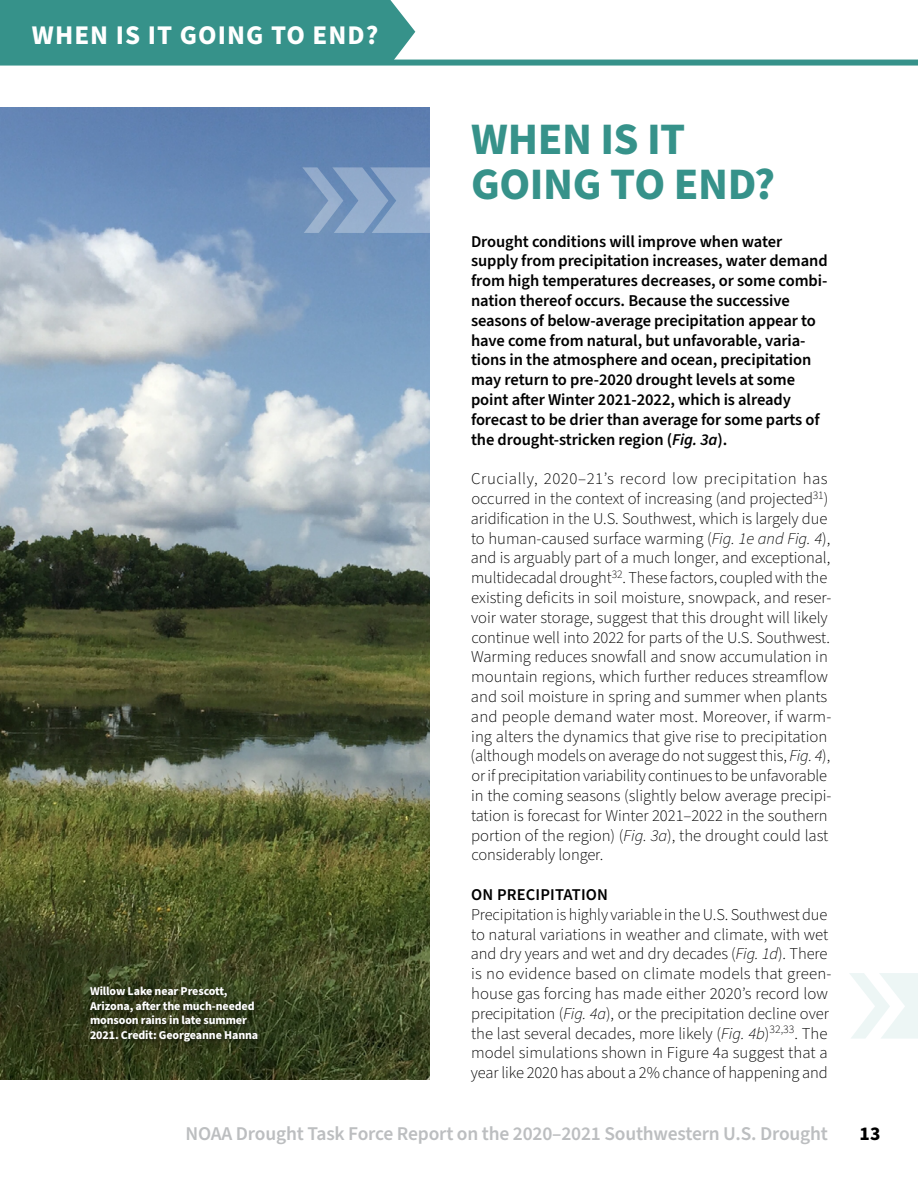
<style>
.page{position:relative;width:918px;height:1188px;background:#fff}
.page>*{position:absolute;margin:0;border:0;box-sizing:border-box;transform-origin:0 0}
.Headline_30_pt{font:700 45px/45px "Source Sans Pro";letter-spacing:-.01em;color:#36928a}
.t1{font:700 27px "Source Sans Pro";letter-spacing:.04em;color:#fff}
.t2{font:600 19.5px "Source Sans Pro";letter-spacing:-.01em;color:#bcbec0}
.t3{font:700 19.5px "Source Sans Pro";color:#000}
.Body{font:300 16.5px/19.8px "Source Sans Pro";letter-spacing:-.005em;color:#000}
.Deck_11_pt{font:600 16.5px/19.8px "Source Sans Pro";letter-spacing:-.005em;color:#000}
.Subhead_1{font:600 16.5px "Source Sans Pro";letter-spacing:.01em;color:#000}
.t4{font:700 12px/14.4px "Source Sans Pro";letter-spacing:-.01em;color:#fff}
.s1{font-style:italic}
</style>
<div class="page">
<svg style="left:849px;top:973px;width:69px;height:66px"></svg>
<div style="left:0;top:0;width:415px;height:60px;background:#36928a"></div>
<div style="left:0;top:60px;width:918px;height:6px;background:#36928a"></div>
<img style="left:0;top:108px;width:429px;height:972px">
<svg style="left:302px;top:167px;width:128px;height:66px"></svg>
<div style="left:87px;top:983px;width:177px;height:65px;background:#000;opacity:.5"></div>
<h2 class="t1" style="left:32px;top:16px;width:348px">WHEN IS IT GOING TO END?</h2>
<p class="t4" style="left:90px;top:985px;width:170px">Willow Lake near Prescott,<br>Arizona, after the much-needed monsoon rains in late summer<br>2021. Credit: Georgeanne Hanna</p>
<h1 class="Headline_30_pt" style="left:471px;top:118px;width:306px">WHEN IS IT<br>GOING TO END?</h1>
<p class="Deck_11_pt" style="left:471px;top:232px;width:358px">Drought conditions will improve when water supply from precipitation increases, water demand from high temperatures decreases, or some combi&shy;nation thereof occurs. Because the successive seasons of below-average precipitation appear to have come from natural, but unfavorable, varia&shy;tions in the atmosphere and ocean, precipitation may return to pre-2020 drought levels at some point after Winter 2021-2022, which is already forecast to be drier than average for some parts of the drought-stricken region (<span class="s1">Fig. 3a</span>).</p>
<p class="Body" style="left:471px;top:469px;width:362px">Crucially, 2020–21’s record low precipitation has occurred in the context of increasing (and projected<sup>31</sup>) aridification in the U.S. Southwest, which is largely due to human-caused surface warming (<span class="s1">Fig. 1e and Fig. 4</span>), and is arguably part of a much longer, and exceptional, multidecadal drought<sup>32</sup>. These factors, coupled with the existing deficits in soil moisture, snowpack, and reser&shy;voir water storage, suggest that this drought will likely continue well into 2022 for parts of the U.S. Southwest.<br>Warming reduces snowfall and snow accumulation in mountain regions, which further reduces streamflow and soil moisture in spring and summer when plants and people demand water most. Moreover, if warm&shy;ing alters the dynamics that give rise to precipitation (although models on average do not suggest this, <span class="s1">Fig. 4</span>), or if precipitation variability continues to be unfavorable in the coming seasons (slightly below average precipi&shy;tation is forecast for Winter 2021–2022 in the southern portion of the region) (<span class="s1">Fig. 3a</span>), the drought could last considerably longer.</p>
<h2 class="Subhead_1" style="left:471px;top:884px;width:138px">ON PRECIPITATION</h2>
<p class="Body" style="left:471px;top:905px;width:362px">Precipitation is highly variable in the U.S. Southwest due to natural variations in weather and climate, with wet and dry years and wet and dry decades (<span class="s1">Fig. 1d</span>). There is no evidence based on climate models that green&shy;house gas forcing has made either 2020’s record low precipitation (<span class="s1">Fig. 4a</span>), or the precipitation decline over the last several decades, more likely (<span class="s1">Fig. 4b</span>)<sup>32,33</sup>. The model simulations shown in Figure 4a suggest that a year like 2020 has about a 2% chance of happening and</p>
<p class="t2" style="left:186px;top:1120px;width:644px">NOAA Drought Task Force Report on the 2020–2021 Southwestern U.S. Drought</p>
<p class="t3" style="left:860px;top:1120px;width:22px">13</p>
</div>
